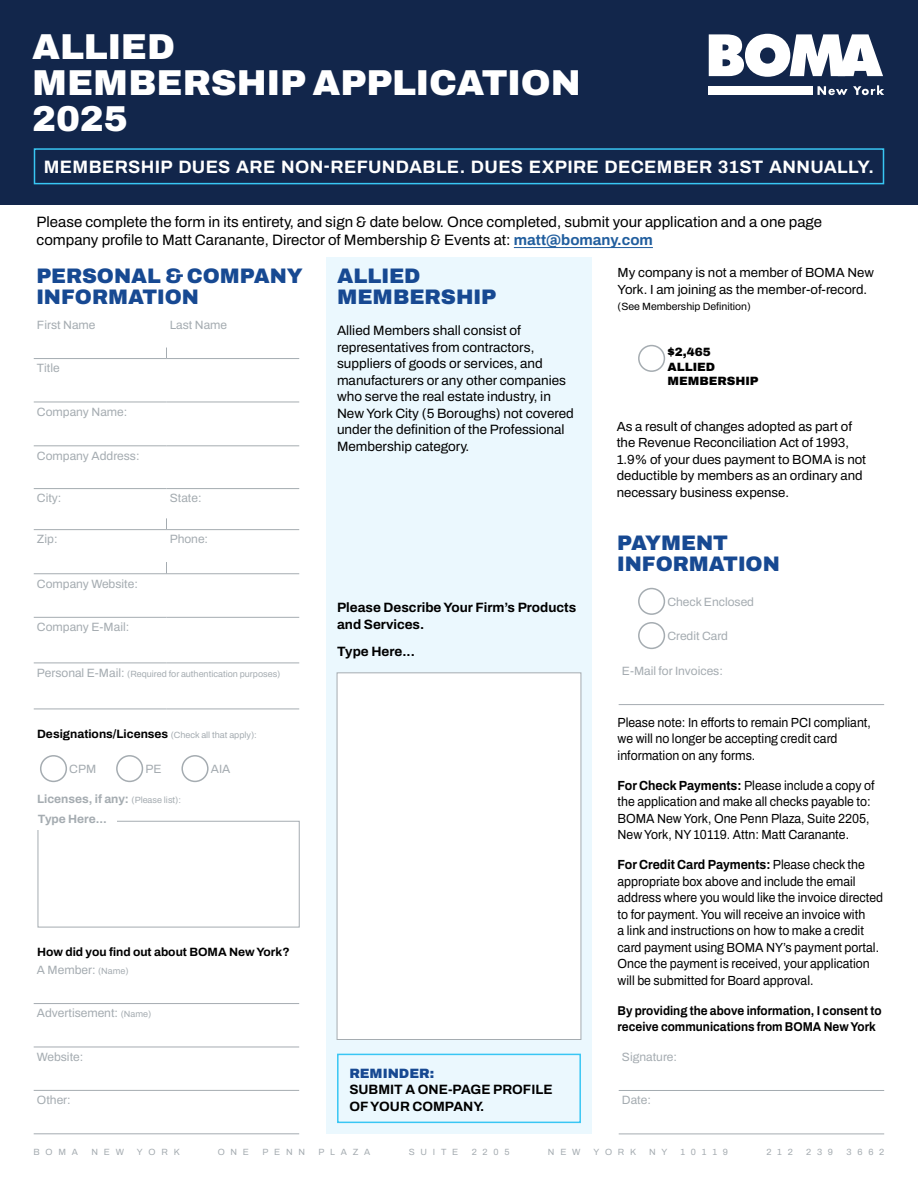
<style>
.page{position:relative;width:918px;height:1188px;background:#fff}
.page>*{position:absolute;margin:0;border:0;box-sizing:border-box;transform-origin:0 0}
.t1{font:900 36px/36px "Archivo";color:#fff}
.t2{font:900 21px/21px "Archivo";color:#174992}
.t3{font:700 18px "Archivo";letter-spacing:.02em;color:#fff}
.t4{font:15px/18px "Archivo";color:#000}
.t5{font:13.5px/16.5px "Archivo";color:#000}
.t6{font:700 13.5px/16.5px "Archivo";color:#000}
.t7{font:900 13.5px "Archivo";color:#174992}
.t8{font:13.2px/16.5px "Archivo";color:#000;scale:.93 1}
.t9{font:13.2px/16.5px "Archivo";color:#000}
.t10{font:700 12.75px/16.5px "Archivo";color:#000;scale:.92 1}
.t11{font:12px "Archivo";color:#a5acb1}
.t12{font:700 12px "Archivo";color:#000}
.t13{font:700 12px/20px "Archivo";color:#a5acb1}
.t14{font:900 12px/14.4px "Archivo";color:#000}
.t15{font:10.5px "Archivo";color:#000}
.t16{font:9px "Archivo";letter-spacing:.64em;color:#a5acb1}
.t17{font:9px "Archivo";color:#a5acb1}
.s1{font-weight:700;color:#215e9e}
.s2{font-size:12px}
.s3{font-weight:400;font-size:9px;color:#a5acb1}
.s4{font-weight:400;font-size:9px}
.s5{font-size:9px}
.s6{font-weight:700}
</style>
<div class="page">
<div style="left:0;top:0;width:918px;height:204px;background:#12264b"></div>
<div style="left:326px;top:258px;width:266px;height:876px;background:#ebf8fe"></div>
<div style="left:709px;top:86px;width:104px;height:8px;background:#fff"></div>
<svg style="left:818px;top:85px;width:66px;height:10px"></svg>
<svg style="left:709px;top:34px;width:174px;height:43px"></svg>
<div style="left:337px;top:673px;width:244px;height:367px;background:#fff;border:1px solid #a5acb1"></div>
<div style="left:40px;top:755px;width:27px;height:27px;border:2px solid #a5acb1;border-radius:50%"></div>
<div style="left:116px;top:755px;width:27px;height:27px;border:2px solid #a5acb1;border-radius:50%"></div>
<div style="left:181px;top:755px;width:28px;height:27px;border:2px solid #a5acb1;border-radius:50%"></div>
<div style="left:38px;top:821px;width:261px;height:106px;border:1px solid #a5acb1"></div>
<div style="left:638px;top:588px;width:27px;height:27px;border:2px solid #a5acb1;border-radius:50%"></div>
<div style="left:638px;top:345px;width:27px;height:27px;border:2px solid #a5acb1;border-radius:50%"></div>
<div style="left:638px;top:622px;width:27px;height:27px;border:2px solid #a5acb1;border-radius:50%"></div>
<div style="left:34px;top:148px;width:850px;height:36px;border:2px solid #38c6f4"></div>
<hr style="left:514px;top:247px;width:139px;height:1px;background:#215e9e">
<div style="left:337px;top:1054px;width:244px;height:69px;border:2px solid #38c6f4"></div>
<hr style="left:34px;top:709px;width:132px;height:1px;background:#a5acb1">
<hr style="left:166px;top:709px;width:133px;height:1px;background:#a5acb1">
<hr style="left:166px;top:358px;width:133px;height:1px;background:#a5acb1">
<hr style="left:34px;top:488px;width:132px;height:1px;background:#a5acb1">
<hr style="left:166px;top:488px;width:133px;height:1px;background:#a5acb1">
<hr style="left:34px;top:402px;width:132px;height:1px;background:#a5acb1">
<hr style="left:166px;top:402px;width:133px;height:1px;background:#a5acb1">
<hr style="left:34px;top:446px;width:132px;height:1px;background:#a5acb1">
<hr style="left:166px;top:446px;width:133px;height:1px;background:#a5acb1">
<hr style="left:34px;top:529px;width:132px;height:1px;background:#a5acb1">
<hr style="left:34px;top:573px;width:132px;height:1px;background:#a5acb1">
<hr style="left:166px;top:529px;width:133px;height:1px;background:#a5acb1">
<hr style="left:166px;top:573px;width:133px;height:1px;background:#a5acb1">
<hr style="left:34px;top:358px;width:132px;height:1px;background:#a5acb1">
<hr style="left:34px;top:617px;width:132px;height:1px;background:#a5acb1">
<hr style="left:166px;top:617px;width:133px;height:1px;background:#a5acb1">
<hr style="left:34px;top:663px;width:132px;height:1px;background:#a5acb1">
<hr style="left:166px;top:663px;width:133px;height:1px;background:#a5acb1">
<hr style="left:34px;top:1003px;width:265px;height:1px;background:#a5acb1">
<hr style="left:34px;top:1047px;width:265px;height:1px;background:#a5acb1">
<hr style="left:34px;top:1090px;width:265px;height:1px;background:#a5acb1">
<hr style="left:34px;top:1134px;width:265px;height:1px;background:#a5acb1">
<hr style="left:619px;top:1090px;width:265px;height:1px;background:#a5acb1">
<hr style="left:619px;top:1134px;width:265px;height:1px;background:#a5acb1">
<hr style="left:619px;top:704px;width:265px;height:1px;background:#a5acb1">
<div style="left:38px;top:812px;width:79px;height:18px;background:#fff"></div>
<h1 class="t1" style="left:32px;top:28px;width:550px">ALLIED<br>MEMBERSHIP APPLICATION<br>2025</h1>
<h3 class="t3" style="left:44px;top:153px;width:832px">MEMBERSHIP DUES ARE NON-REFUNDABLE. DUES EXPIRE DECEMBER 31ST ANNUALLY.</h3>
<p class="t4" style="left:37px;top:213px;width:787px">Please complete the form in its entirety, and sign &amp; date below. Once completed, submit your application and a one page company profile to Matt Caranante, Director of Membership &amp; Events at: <span class="s1">matt@bomany.com</span></p>
<h2 class="t2" style="left:337px;top:265px;width:161px">ALLIED<br>MEMBERSHIP</h2>
<p class="t5" style="left:337px;top:322px;width:238px">Allied Members shall consist of representatives from contractors, suppliers of goods or services, and manufacturers or any other companies who serve the real estate industry, in New York City (5 Boroughs) not covered under the definition of the Professional Membership category.</p>
<p class="t9" style="left:618px;top:265px;width:258px">My company is not a member of BOMA New<br>York. I am joining as the member-of-record.</p>
<p class="t15" style="left:618px;top:299px;width:135px">(See Membership Definition)</p>
<h2 class="t2" style="left:36px;top:265px;width:268px">PERSONAL &amp; COMPANY<br>INFORMATION</h2>
<p class="t11" style="left:37px;top:316px;width:60px">First Name</p>
<p class="t11" style="left:170px;top:316px;width:59px">Last Name</p>
<p class="t11" style="left:37px;top:359px;width:24px">Title</p>
<p class="t11" style="left:37px;top:403px;width:92px">Company Name:</p>
<p class="t11" style="left:37px;top:447px;width:104px">Company Address:</p>
<p class="t11" style="left:37px;top:489px;width:26px">City:</p>
<p class="t11" style="left:170px;top:489px;width:33px">State:</p>
<p class="t11" style="left:37px;top:530px;width:22px">Zip:</p>
<p class="t11" style="left:170px;top:530px;width:40px">Phone:</p>
<p class="t11" style="left:37px;top:575px;width:102px">Company Website:</p>
<p class="t11" style="left:37px;top:618px;width:94px">Company E-Mail:</p>
<p class="t17" style="left:37px;top:667px;width:245px"><span class="s2">Personal E-Mail:</span> (Required for authentication purposes)</p>
<p class="t14" style="left:667px;top:345px;width:93px">$2,465<br>ALLIED<br>MEMBERSHIP</p>
<p class="t9" style="left:617px;top:418px;width:251px">As a result of changes adopted as part of the Revenue Reconciliation Act of 1993, 1.9% of your dues payment to BOMA is not deductible by members as an ordinary and necessary business expense.</p>
<h2 class="t2" style="left:617px;top:533px;width:164px">PAYMENT<br>INFORMATION</h2>
<p class="t11" style="left:667px;top:593px;width:88px">Check Enclosed</p>
<p class="t6" style="left:337px;top:599px;width:241px">Please Describe Your Firm’s Products and Services.</p>
<p class="t6" style="left:337px;top:643px;width:79px">Type Here...</p>
<p class="t11" style="left:667px;top:627px;width:62px">Credit Card</p>
<p class="t11" style="left:622px;top:662px;width:103px">E-Mail for Invoices:</p>
<p class="t12" style="left:37px;top:724px;width:221px">Designations/Licenses <span class="s3">(Check all that apply):</span></p>
<p class="t11" style="left:69px;top:760px;width:28px">CPM</p>
<p class="t11" style="left:145px;top:760px;width:18px">PE</p>
<p class="t11" style="left:211px;top:760px;width:21px">AIA</p>
<p class="t13" style="left:37px;top:789px;width:146px">Licenses, if any: <span class="s4">(Please list):<br></span>Type Here...</p>
<p class="t12" style="left:37px;top:943px;width:254px">How did you find out about BOMA New York?</p>
<p class="t11" style="left:37px;top:961px;width:93px">A Member: <span class="s5">(Name)</span></p>
<p class="t11" style="left:37px;top:1004px;width:116px">Advertisement: <span class="s5">(Name)</span></p>
<p class="t11" style="left:37px;top:1048px;width:48px">Website:</p>
<p class="t11" style="left:37px;top:1091px;width:35px">Other:</p>
<p class="t7" style="left:349px;top:1063px;width:86px">REMINDER:</p>
<p class="t6" style="left:349px;top:1081px;width:205px">SUBMIT A ONE-PAGE PROFILE<br>OF YOUR COMPANY.</p>
<p class="t8" style="left:618px;top:714px;width:274px">Please note: In efforts to remain PCI compliant, we will no longer be accepting credit card information on any forms.</p>
<p class="t8" style="left:618px;top:777px;width:278px"><span class="s6">For Check Payments:</span> Please include a copy of the application and make all checks payable to:<br>BOMA New York, One Penn Plaza, Suite 2205, New York, NY 10119. Attn: Matt Caranante.</p>
<p class="t8" style="left:618px;top:856px;width:287px"><span class="s6">For Credit Card Payments:</span> Please check the appropriate box above and include the email address where you would like the invoice directed to for payment. You will receive an invoice with<br>a link and instructions on how to make a credit card payment using BOMA NY’s payment portal.<br>Once the payment is received, your application will be submitted for Board approval.</p>
<p class="t10" style="left:618px;top:1002px;width:288px">By providing the above information, I consent to receive communications from BOMA New York</p>
<p class="t11" style="left:622px;top:1048px;width:57px">Signature:</p>
<p class="t11" style="left:622px;top:1091px;width:31px">Date:</p>
<p class="t16" style="left:34px;top:1145px;width:46px">BOMA</p>
<p class="t16" style="left:91px;top:1145px;width:34px">NEW</p>
<p class="t16" style="left:137px;top:1145px;width:44px">YORK</p>
<p class="t16" style="left:218px;top:1145px;width:33px">ONE</p>
<p class="t16" style="left:262px;top:1145px;width:44px">PENN</p>
<p class="t16" style="left:318px;top:1145px;width:53px">PLAZA</p>
<p class="t16" style="left:409px;top:1145px;width:51px">SUITE</p>
<p class="t16" style="left:472px;top:1145px;width:39px">2205</p>
<p class="t16" style="left:548px;top:1145px;width:34px">NEW</p>
<p class="t16" style="left:594px;top:1145px;width:44px">YORK</p>
<p class="t16" style="left:649px;top:1145px;width:20px">N Y</p>
<p class="t16" style="left:681px;top:1145px;width:49px">10119</p>
<p class="t16" style="left:766px;top:1145px;width:28px">212</p>
<p class="t16" style="left:806px;top:1145px;width:28px">239</p>
<p class="t16" style="left:847px;top:1145px;width:39px">3662</p>
</div>
